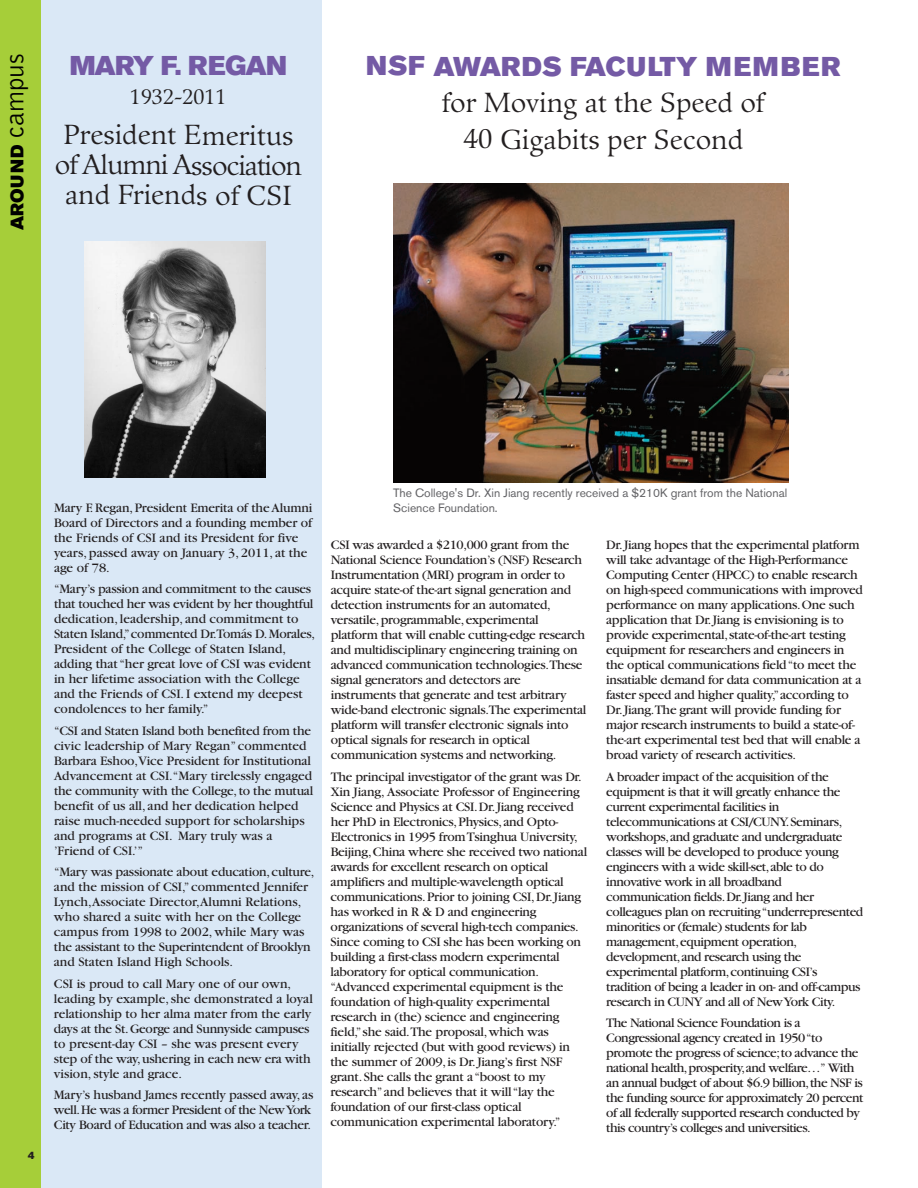
<style>
.page{position:relative;width:918px;height:1188px;background:#fff}
.page>*{position:absolute;margin:0;border:0;box-sizing:border-box;transform-origin:0 0}
.t1{font:27px/30px "Guardi";color:#231f20;text-align:center}
.t2{font:27px "Akzidenz Grotesk BE Super";letter-spacing:.03em;color:#745aa5}
.t3{font:27px "Akzidenz Grotesk BE Super";letter-spacing:-.03em;color:#745aa5}
.t4{font:21px "Guardi";letter-spacing:-.03em;color:#231f20}
.t5{font:18px "Akzidenz Grotesk BE Super";letter-spacing:.03em;color:#000}
.t6{font:13.5px/15px "Garamond";letter-spacing:-.02em;color:#231f20}
.t7{font:13.5px/15px "Garamond";color:#231f20}
.t8{font:13.5px/15px "Garamond";letter-spacing:-.04em;color:#231f20}
.t9{font:12px/15px "Akzidenz Grotesk BE";color:#636366}
.t10{font:10.5px "Akzidenz Grotesk BE Super";color:#231f20}
.s1{font-family:"Bell Gothic Std";font-weight:300;font-size:27px}
</style>
<div class="page">
<div style="left:0;top:0;width:322px;height:1188px;background:#dae8f6"></div>
<div style="left:0;top:0;width:40px;height:1188px;background:#a6ce39"></div>
<img style="left:393px;top:183px;width:396px;height:299px">
<img style="left:84px;top:241px;width:181px;height:237px">
<h3 class="t5" style="left:10px;top:230px;width:178px;rotate:-90deg">AROUND <span class="s1">campus</span></h3>
<h1 class="t3" style="left:70px;top:55px;width:219px">MARY F. REGAN</h1>
<h2 class="t4" style="left:130px;top:89px;width:99px">1932-2011</h2>
<h1 class="t1" style="left:55px;top:123px;width:249px">President Emeritus of Alumni Association and Friends of CSI</h1>
<h1 class="t2" style="left:366px;top:55px;width:476px">NSF AWARDS FACULTY MEMBER</h1>
<h1 class="t1" style="left:442px;top:88px;width:324px;line-height:36.5px">for Moving at the Speed of<br>40 Gigabits per Second</h1>
<p class="t10" style="left:28px;top:1151px;width:8px">4</p>
<p class="t6" style="left:54px;top:501px;width:260px">Mary F. Regan, President Emerita of the Alumni Board of Directors and a founding member of the Friends of CSI and its President for five years, passed away on January 3, 2011, at the age of 78.</p>
<p class="t7" style="left:54px;top:583px;width:263px">“Mary’s passion and commitment to the causes that touched her was evident by her thoughtful dedication, leadership, and commitment to Staten Island,” commented Dr.Tomás D. Morales, President of the College of Staten Island, adding that “her great love of CSI was evident in her lifetime association with the College and the Friends of CSI. I extend my deepest condolences to her family.”</p>
<p class="t7" style="left:54px;top:724px;width:261px">“CSI and Staten Island both benefited from the civic leadership of Mary Regan” commented Barbara Eshoo,Vice President for Institutional Advancement at CSI.“Mary tirelessly engaged the community with the College, to the mutual benefit of us all, and her dedication helped raise much-needed support for scholarships and programs at CSI. Mary truly was a ’Friend of CSI.’”</p>
<p class="t7" style="left:54px;top:866px;width:262px">“Mary was passionate about education, culture, and the mission of CSI,” commented Jennifer Lynch,Associate Director,Alumni Relations, who shared a suite with her on the College campus from 1998 to 2002, while Mary was the assistant to the Superintendent of Brooklyn and Staten Island High Schools.</p>
<p class="t7" style="left:54px;top:977px;width:260px">CSI is proud to call Mary one of our own, leading by example, she demonstrated a loyal relationship to her alma mater from the early days at the St. George and Sunnyside campuses to present-day CSI – she was present every step of the way, ushering in each new era with vision, style and grace.</p>
<p class="t6" style="left:54px;top:1089px;width:261px">Mary’s husband James recently passed away, as well. He was a former President of the New York<br>City Board of Education and was also a teacher.</p>
<p class="t9" style="left:393px;top:487px;width:395px">The College's Dr. Xin Jiang recently received a $210K grant from the National<br>Science Foundation.</p>
<p class="t6" style="left:331px;top:539px;width:257px">CSI was awarded a $210,000 grant from the National Science Foundation’s (NSF) Research Instrumentation (MRI) program in order to acquire state-of the-art signal generation and detection instruments for an automated, versatile, programmable, experimental platform that will enable cutting-edge research and multidisciplinary engineering training on advanced communication technologies.These signal generators and detectors are instruments that generate and test arbitrary wide-band electronic signals.The experimental platform will transfer electronic signals into optical signals for research in optical communication systems and networking.</p>
<p class="t6" style="left:330px;top:770px;width:258px">The principal investigator of the grant was Dr.<br>Xin Jiang, Associate Professor of Engineering Science and Physics at CSI. Dr. Jiang received her PhD in Electronics, Physics, and Opto-Electronics in 1995 from Tsinghua University, Beijing, China where she received two national awards for excellent research on optical amplifiers and multiple-wavelength optical communications. Prior to joining CSI, Dr. Jiang has worked in R &amp; D and engineering organizations of several high-tech companies.<br>Since coming to CSI she has been working on building a first-class modern experimental laboratory for optical communication. “Advanced experimental equipment is the foundation of high-quality experimental research in (the) science and engineering field,” she said.The proposal, which was initially rejected (but with good reviews) in the summer of 2009, is Dr. Jiang’s first NSF grant. She calls the grant a “boost to my research” and believes that it will “lay the foundation of our first-class optical communication experimental laboratory.”</p>
<p class="t6" style="left:606px;top:539px;width:258px">Dr. Jiang hopes that the experimental platform will take advantage of the High-Performance Computing Center (HPCC) to enable research on high-speed communications with improved performance on many applications. One such application that Dr. Jiang is envisioning is to provide experimental, state-of-the-art testing equipment for researchers and engineers in the optical communications field “to meet the insatiable demand for data communication at a faster speed and higher quality,” according to Dr. Jiang.The grant will provide funding for major research instruments to build a state-of&shy;the-art experimental test bed that will enable a broad variety of research activities.</p>
<p class="t6" style="left:606px;top:770px;width:259px">A broader impact of the acquisition of the equipment is that it will greatly enhance the current experimental facilities in telecommunications at CSI/CUNY. Seminars, workshops, and graduate and undergraduate classes will be developed to produce young engineers with a wide skill-set, able to do innovative work in all broadband communication fields. Dr. Jiang and her colleagues plan on recruiting “underrepresented minorities or (female) students for lab management, equipment operation, development, and research using the experimental platform, continuing CSI’s tradition of being a leader in on- and off-campus research in CUNY and all of New York City.</p>
<p class="t8" style="left:606px;top:1017px;width:259px">The National Science Foundation is a Congressional agency created in 1950 “to promote the progress of science; to advance the national health, prosperity, and welfare…” With an annual budget of about $6.9 billion, the NSF is the funding source for approximately 20 percent of all federally supported research conducted by this country’s colleges and universities.</p>
</div>
